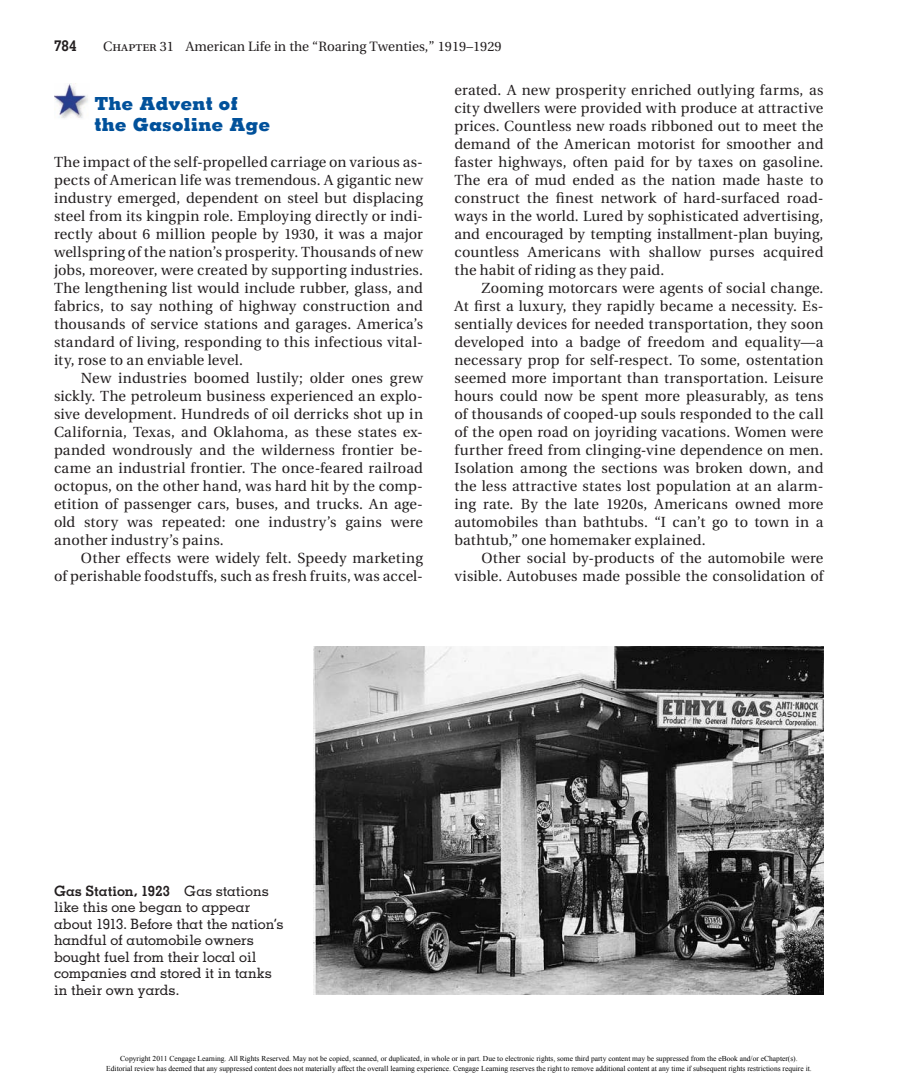
<style>
.page{position:relative;width:918px;height:1080px;background:#fff}
.page>*{position:absolute;margin:0;border:0;box-sizing:border-box;transform-origin:0 0}
.t1{font:800 18px/21px "Memphis LT Std";color:#01519b}
.t2{font:700 15px "Memphis LT Std";color:#231f20}
.t3{font:14.7px/18px "Utopia";letter-spacing:.01em;color:#231f20;text-align:justify}
.t4{font:500 14.25px/16.5px "Memphis LT Std";letter-spacing:-.005em;color:#231f20}
.t5{font:13.5px "Utopia";color:#231f20}
.t6{font:7.5px/9.8px "Times New Roman";color:#000;text-align:center}
.s1{font-family:"Utopia Regular SC"}
.s2{font-weight:700}
</style>
<div class="page">
<img style="left:54px;top:84px;width:34px;height:34px">
<img style="left:314px;top:647px;width:510px;height:348px">
<p class="t2" style="left:54px;top:40px;width:24px">784</p>
<p class="t5" style="left:103px;top:41px;width:400px"><span class="s1">Chapter</span> 31 American Life in the “Roaring Twenties,” 1919–1929</p>
<p class="t1" style="left:94px;top:95px;width:178px">The Advent of the Gasoline Age</p>
<p class="t3" style="left:54px;top:154px;width:371px">The impact of the self-propelled carriage on various as&shy;pects of American life was tremendous. A gigantic new industry emerged, de pen dent on steel but displacing steel from its kingpin role. Employing directly or indi&shy;rectly about 6 million people by 1930, it was a major wellspring of the nation’s prosperity. Thousands of new jobs, moreover, were created by supporting industries.<br>The lengthening list would include rubber, glass, and fabrics, to say nothing of highway construction and thousands of ser vice stations and garages. America’s standard of living, responding to this infectious vital&shy;ity, rose to an enviable level.</p>
<p class="t3" style="left:54px;top:370px;width:371px;text-indent:27px">New industries boomed lustily; older ones grew sickly. The petroleum business experienced an explo&shy;sive development. Hundreds of oil derricks shot up in Cal i fornia, Texas, and Oklahoma, as these states ex&shy;panded wondrously and the wilderness frontier be&shy;came an industrial frontier. The once-feared railroad octopus, on the other hand, was hard hit by the comp&shy;etition of passenger cars, buses, and trucks. An age&shy;old story was repeated: one industry’s gains were another industry’s pains.</p>
<p class="t3" style="left:54px;top:551px;width:371px;text-align:right">Other effects were widely felt. Speedy marketing<br>of perishable foodstuffs, such as fresh fruits, was accel-</p>
<p class="t3" style="left:454px;top:83px;width:371px">erated. A new prosperity enriched outlying farms, as city dwellers were provided with produce at attractive prices. Countless new roads ribboned out to meet the demand of the American motorist for smoother and faster highways, often paid for by taxes on gasoline.<br>The era of mud ended as the nation made haste to construct the finest network of hard-surfaced road&shy;ways in the world. Lured by sophisticated advertising, and encouraged by tempting installment-plan buy ing, countless Americans with shallow purses acquired the habit of riding as they paid.</p>
<p class="t3" style="left:454px;top:281px;width:371px;text-indent:27px">Zooming motorcars were agents of social change.<br>At first a luxury, they rapidly became a necessity. Es&shy;sentially devices for needed transportation, they soon developed into a badge of freedom and equality—a necessary prop for self-respect. To some, ostentation seemed more important than transportation. Leisure hours could now be spent more pleasurably, as tens of thousands of cooped-up souls responded to the call of the open road on joyriding vacations. Women were further freed from clinging-vine dependence on men.<br>Isolation among the sections was broken down, and the less attractive states lost population at an alarm&shy;ing rate. By the late 1920s, Americans owned more automobiles than bathtubs. “I can’t go to town in a bathtub,” one homemaker explained.</p>
<p class="t3" style="left:454px;top:551px;width:371px;text-align:right">Other social by-products of the automobile were visible. Autobuses made possible the consolidation of</p>
<p class="t4" style="left:54px;top:884px;width:231px"><span class="s2">Gas Station, 1923</span> Gas stations like this one began to appear about 1913. Before that the nation’s handful of automobile owners bought fuel from their local oil companies and stored it in tanks in their own yards.</p>
<p class="t6" style="left:106px;top:1054px;width:707px">Copyright 2011 Cengage Learning. All Rights Reserved. May not be copied, scanned, or duplicated, in whole or in part. Due to electronic rights, some third party content may be suppressed from the eBook and/or eChapter(s).<br>Editorial review has deemed that any suppressed content does not materially affect the overall learning experience. Cengage Learning reserves the right to remove additional content at any time if subsequent rights restrictions require it.</p>
</div>
